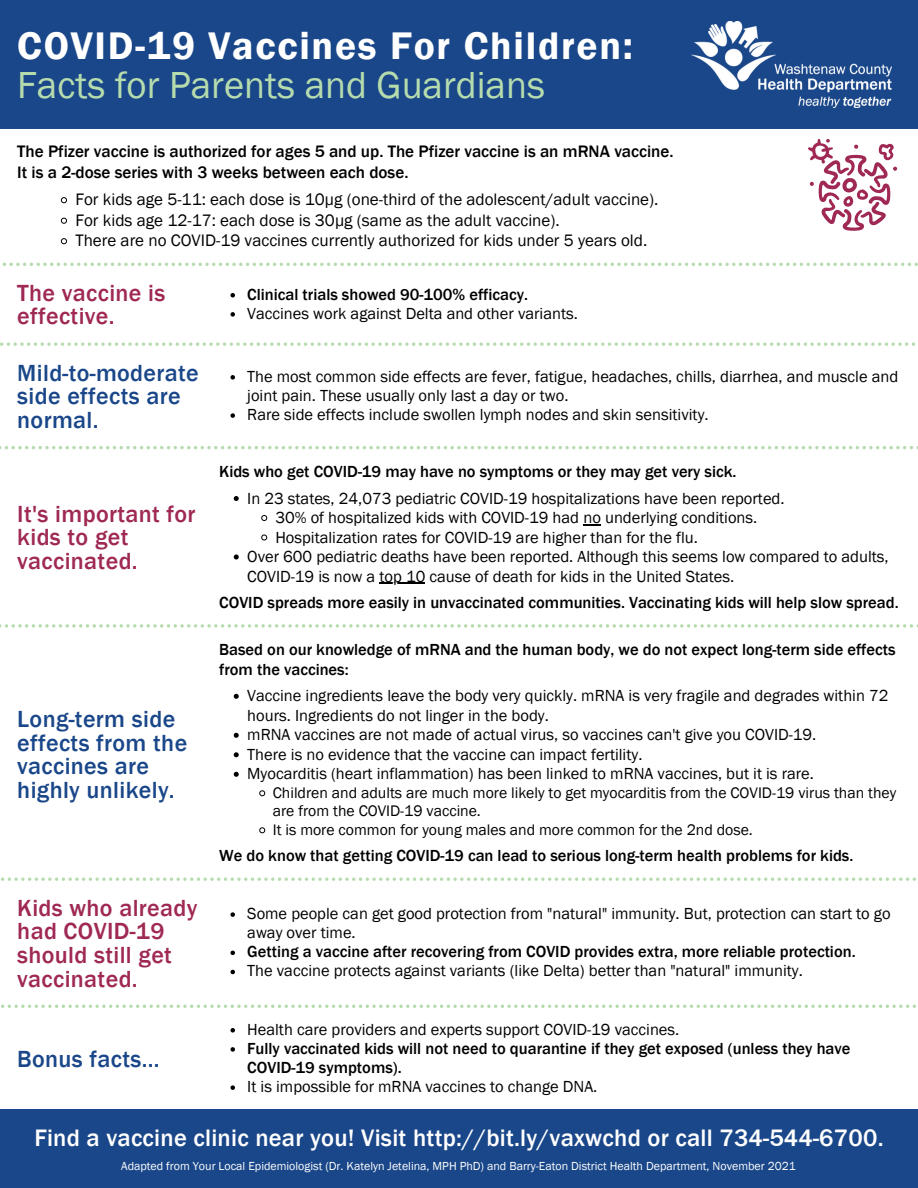
<style>
.page{position:relative;width:918px;height:1188px;background:#fff}
.page>*{position:absolute;margin:0;border:0;box-sizing:border-box;transform-origin:0 0}
.t1{font:600 39.6px "Franklin Gothic";letter-spacing:.045em;color:#fff}
.t2{font:38.7px "Franklin Gothic";color:#b6dcae}
.t3{font:500 24.45px "Franklin Gothic";letter-spacing:.01em;color:#fff}
.t4{font:500 24px/23.7px "Franklin Gothic";letter-spacing:.015em;color:#9f2954}
.t5{font:500 24px/23.7px "Franklin Gothic";letter-spacing:.015em;color:#1a4789}
.t6{font:17.1px "Franklin Gothic";color:#000}
.t7{font:500 17.1px "Franklin Gothic";color:#000}
.t8{font:16.5px/19.5px "Franklin Gothic";color:#000}
.t9{font:500 16.5px/19.5px "Franklin Gothic";color:#000}
.t10{font:15.75px/18.5px "Franklin Gothic";color:#000}
.t11{font:12px "Franklin Gothic";color:#fff}
</style>
<div class="page">
<svg style="left:2px;top:263px;width:916px;height:3px"></svg>
<div style="left:0;top:0;width:918px;height:128px;background:#1a4789"></div>
<div style="left:0;top:1109px;width:918px;height:79px;background:#1a4789"></div>
<svg style="left:808px;top:139px;width:89px;height:92px"></svg>
<img style="left:692px;top:21px;width:199px;height:87px">
<svg style="left:61px;top:197px;width:6px;height:6px"></svg>
<svg style="left:61px;top:218px;width:6px;height:6px"></svg>
<svg style="left:61px;top:238px;width:6px;height:6px"></svg>
<svg style="left:230px;top:293px;width:5px;height:4px"></svg>
<svg style="left:230px;top:312px;width:5px;height:5px"></svg>
<svg style="left:234px;top:496px;width:5px;height:5px"></svg>
<svg style="left:261px;top:515px;width:6px;height:6px"></svg>
<svg style="left:583px;top:524px;width:18px;height:2px"></svg>
<svg style="left:261px;top:534px;width:6px;height:7px"></svg>
<svg style="left:234px;top:555px;width:5px;height:5px"></svg>
<hr style="left:380px;top:583px;width:45px;height:1px;background:#000">
<svg style="left:230px;top:375px;width:5px;height:5px"></svg>
<svg style="left:230px;top:413px;width:5px;height:5px"></svg>
<svg style="left:234px;top:694px;width:5px;height:5px"></svg>
<svg style="left:234px;top:733px;width:5px;height:5px"></svg>
<svg style="left:234px;top:752px;width:5px;height:5px"></svg>
<svg style="left:234px;top:772px;width:5px;height:5px"></svg>
<svg style="left:259px;top:790px;width:6px;height:6px"></svg>
<svg style="left:259px;top:827px;width:6px;height:6px"></svg>
<svg style="left:230px;top:912px;width:5px;height:5px"></svg>
<svg style="left:230px;top:951px;width:5px;height:4px"></svg>
<svg style="left:230px;top:970px;width:5px;height:4px"></svg>
<svg style="left:230px;top:1028px;width:5px;height:5px"></svg>
<svg style="left:230px;top:1047px;width:5px;height:5px"></svg>
<svg style="left:230px;top:1085px;width:5px;height:5px"></svg>
<svg style="left:0;top:342px;width:915px;height:4px"></svg>
<svg style="left:0;top:446px;width:918px;height:3px"></svg>
<svg style="left:0;top:624px;width:918px;height:4px"></svg>
<svg style="left:1px;top:878px;width:915px;height:3px"></svg>
<svg style="left:1px;top:1005px;width:915px;height:3px"></svg>
<p class="t1" style="left:17px;top:22px;width:617px">COVID-19 Vaccines For Children:</p>
<p class="t2" style="left:17px;top:63px;width:529px">Facts for Parents and Guardians</p>
<p class="t7" style="left:17px;top:141px;width:658px">The Pfizer vaccine is authorized for ages 5 and up. The Pfizer vaccine is an mRNA vaccine.</p>
<p class="t7" style="left:17px;top:162px;width:393px">It is a 2-dose series with 3 weeks between each dose.</p>
<p class="t6" style="left:75px;top:190px;width:585px">For kids age 5-11: each dose is 10μg (one-third of the adolescent/adult vaccine).</p>
<p class="t6" style="left:75px;top:210px;width:486px">For kids age 12-17: each dose is 30μg (same as the adult vaccine).</p>
<p class="t6" style="left:75px;top:231px;width:573px">There are no COVID-19 vaccines currently authorized for kids under 5 years old.</p>
<p class="t4" style="left:17px;top:281px;width:150px">The vaccine is effective.</p>
<p class="t9" style="left:247px;top:284px;width:282px">Clinical trials showed 90-100% efficacy.</p>
<p class="t8" style="left:247px;top:303px;width:332px">Vaccines work against Delta and other variants.</p>
<p class="t5" style="left:17px;top:360px;width:183px">Mild-to-moderate side effects are normal.</p>
<p class="t8" style="left:247px;top:366px;width:652px">The most common side effects are fever, fatigue, headaches, chills, diarrhea, and muscle and joint pain. These usually only last a day or two.</p>
<p class="t8" style="left:247px;top:405px;width:463px">Rare side effects include swollen lymph nodes and skin sensitivity.</p>
<p class="t4" style="left:17px;top:501px;width:180px">It's important for kids to get vaccinated.</p>
<p class="t5" style="left:17px;top:707px;width:171px">Long-term side effects from the vaccines are</p>
<p class="t5" style="left:17px;top:778px;width:159px">highly unlikely.</p>
<p class="t9" style="left:219px;top:461px;width:519px">Kids who get COVID-19 may have no symptoms or they may get very sick.</p>
<p class="t8" style="left:247px;top:488px;width:539px">In 23 states, 24,073 pediatric COVID-19 hospitalizations have been reported.</p>
<p class="t8" style="left:275px;top:507px;width:483px">30% of hospitalized kids with COVID-19 had no underlying conditions.</p>
<p class="t8" style="left:275px;top:527px;width:424px">Hospitalization rates for COVID-19 are higher than for the flu.</p>
<p class="t8" style="left:247px;top:546px;width:643px">Over 600 pediatric deaths have been reported. Although this seems low compared to adults,<br>COVID-19 is now a top 10 cause of death for kids in the United States.</p>
<p class="t9" style="left:219px;top:592px;width:681px">COVID spreads more easily in unvaccinated communities. Vaccinating kids will help slow spread.</p>
<p class="t9" style="left:219px;top:640px;width:678px">Based on our knowledge of mRNA and the human body, we do not expect long-term side effects from the vaccines:</p>
<p class="t8" style="left:247px;top:686px;width:643px">Vaccine ingredients leave the body very quickly. mRNA is very fragile and degrades within 72 hours. Ingredients do not linger in the body.</p>
<p class="t8" style="left:247px;top:725px;width:571px">mRNA vaccines are not made of actual virus, so vaccines can't give you COVID-19.</p>
<p class="t8" style="left:247px;top:744px;width:397px">There is no evidence that the vaccine can impact fertility.</p>
<p class="t8" style="left:247px;top:764px;width:568px">Myocarditis (heart inflammation) has been linked to mRNA vaccines, but it is rare.</p>
<p class="t10" style="left:273px;top:783px;width:625px">Children and adults are much more likely to get myocarditis from the COVID-19 virus than they are from the COVID-19 vaccine.</p>
<p class="t10" style="left:273px;top:820px;width:482px">It is more common for young males and more common for the 2nd dose.</p>
<p class="t9" style="left:219px;top:846px;width:636px">We do know that getting COVID-19 can lead to serious long-term health problems for kids.</p>
<p class="t4" style="left:17px;top:895px;width:182px">Kids who already had COVID-19 should still get vaccinated.</p>
<p class="t8" style="left:247px;top:904px;width:645px">Some people can get good protection from "natural" immunity. But, protection can start to go away over time.</p>
<p class="t9" style="left:247px;top:942px;width:610px">Getting a vaccine after recovering from COVID provides extra, more reliable protection.</p>
<p class="t8" style="left:247px;top:961px;width:557px">The vaccine protects against variants (like Delta) better than "natural" immunity.</p>
<p class="t8" style="left:247px;top:1019px;width:434px">Health care providers and experts support COVID-19 vaccines.</p>
<p class="t9" style="left:247px;top:1039px;width:605px">Fully vaccinated kids will not need to quarantine if they get exposed (unless they have<br>COVID-19 symptoms).</p>
<p class="t8" style="left:247px;top:1077px;width:352px">It is impossible for mRNA vaccines to change DNA.</p>
<p class="t3" style="left:34px;top:1124px;width:851px">Find a vaccine clinic near you! Visit http://bit.ly/vaxwchd or call 734-544-6700.</p>
<p class="t5" style="left:17px;top:1047px;width:144px">Bonus facts...</p>
<p class="t11" style="left:121px;top:1159px;width:676px">Adapted from Your Local Epidemiologist (Dr. Katelyn Jetelina, MPH PhD) and Barry-Eaton District Health Department, November 2021</p>
</div>
